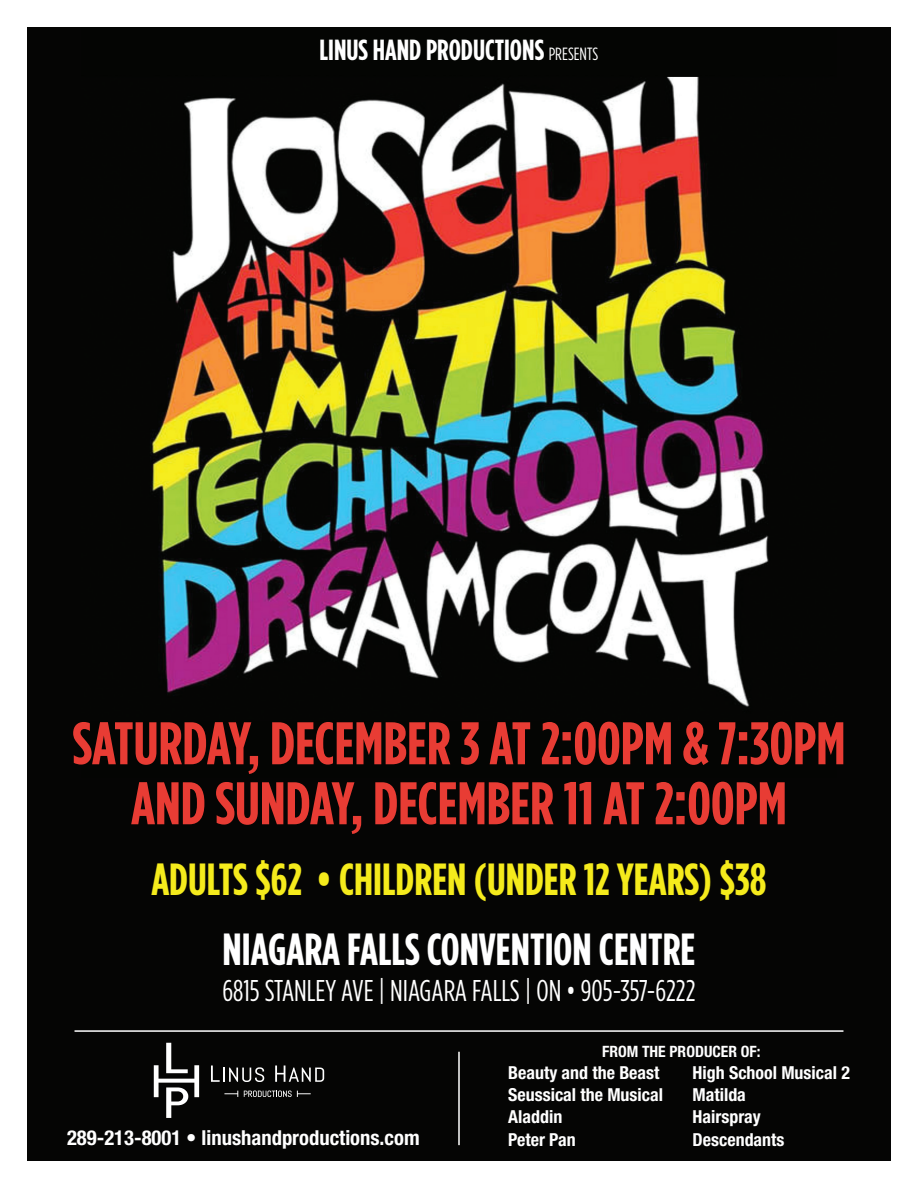
<style>
.page{position:relative;width:918px;height:1188px;background:#fff}
.page>*{position:absolute;margin:0;border:0;box-sizing:border-box;transform-origin:0 0}
.t1{font:700 condensed 60px/60px "Gotham HTF";color:#e83c34;text-align:center}
.t2{font:700 condensed 45px "Gotham HTF";color:#f5eb1c}
.t3{font:700 condensed 45px "Gotham HTF";color:#fff}
.t4{font:condensed 30px "Gotham HTF";color:#fff}
.t5{font:700 condensed 29.1px "Gotham HTF";color:#fff}
.t6{font:700 condensed 20.55px "Helvetica Neue LT Std";color:#fff}
.t7{font:700 condensed 17.85px/22.2px "Helvetica Neue LT Std";color:#fff}
.t8{font:700 condensed 15.6px "Helvetica Neue LT Std";color:#fff}
.s1{font-weight:400;font-size:17.7px}
</style>
<div class="page">
<div style="left:27px;top:27px;width:864px;height:1134px;background:#050504"></div>
<img style="left:150px;top:76px;width:619px;height:631px">
<svg style="left:211px;top:1066px;width:53px;height:16px"></svg>
<svg style="left:275px;top:1066px;width:49px;height:16px"></svg>
<svg style="left:244px;top:1091px;width:67px;height:6px"></svg>
<svg style="left:224px;top:1091px;width:14px;height:6px"></svg>
<svg style="left:154px;top:1043px;width:45px;height:75px"></svg>
<hr style="left:458px;top:1052px;width:2px;height:93px;background:#fff">
<hr style="left:75px;top:1030px;width:768px;height:2px;background:#fff">
<h3 class="t5" style="left:320px;top:34px;width:280px">LINUS HAND PRODUCTIONS <span class="s1">PRESENTS</span></h3>
<h1 class="t1" style="left:73px;top:712px;width:774px">SATURDAY, DECEMBER 3 AT 2:00PM &amp; 7:30PM<br>AND SUNDAY, DECEMBER 11 AT 2:00PM</h1>
<h2 class="t2" style="left:151px;top:854px;width:617px">ADULTS $62 • CHILDREN (UNDER 12 YEARS) $38</h2>
<h2 class="t3" style="left:223px;top:924px;width:474px">NIAGARA FALLS CONVENTION CENTRE</h2>
<h3 class="t4" style="left:222px;top:975px;width:475px">6815 STANLEY AVE | NIAGARA FALLS | ON • 905-357-6222</h3>
<p class="t6" style="left:67px;top:1125px;width:354px">289-213-8001 • linushandproductions.com</p>
<p class="t8" style="left:602px;top:1042px;width:160px">FROM THE PRODUCER OF:</p>
<p class="t7" style="left:508px;top:1061px;width:156px">Beauty and the Beast<br>Seussical the Musical<br>Aladdin<br>Peter Pan</p>
<p class="t7" style="left:693px;top:1061px;width:159px">High School Musical 2<br>Matilda<br>Hairspray<br>Descendants</p>
</div>
